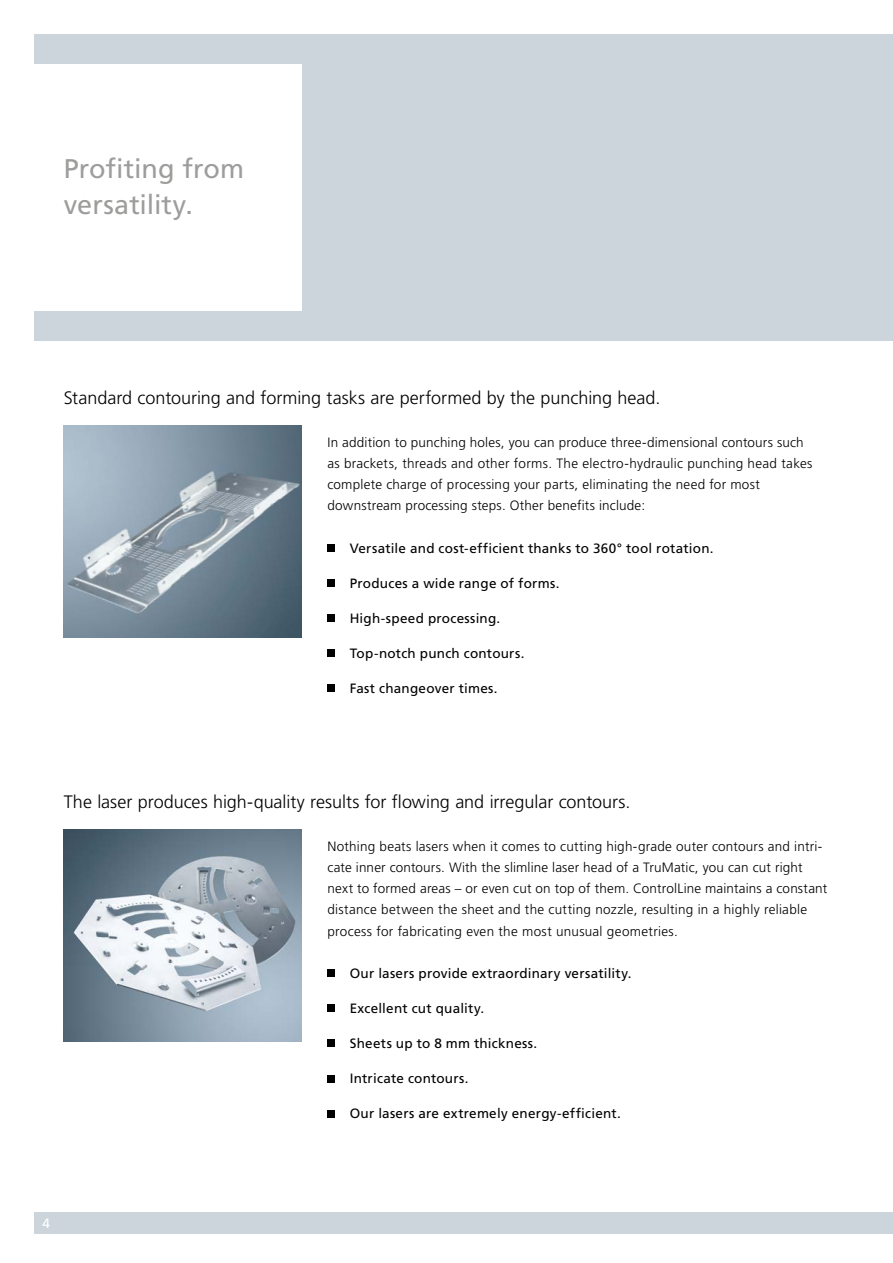
<style>
.page{position:relative;width:893px;height:1263px;background:#fff}
.page>*{position:absolute;margin:0;border:0;box-sizing:border-box;transform-origin:0 0}
.t1{font:27px/36.2px "Frutiger LT Pro";color:#9d9d9c}
.t2{font:300 18px "Frutiger LT Pro";color:#000}
.t3{font:300 13.5px/21.3px "Frutiger LT Pro";letter-spacing:.015em;color:#000}
.t4{font:13.5px "Frutiger LT Pro";letter-spacing:.015em;color:#000}
.t5{font:13.5px "Frutiger LT Pro";color:#fff}
</style>
<div class="page">
<div style="left:34px;top:1212px;width:859px;height:21px;background:#ccd5db"></div>
<div style="left:34px;top:34px;width:859px;height:306px;background:#ccd5db"></div>
<div style="left:0;top:64px;width:302px;height:246px;background:#fff"></div>
<img style="left:64px;top:425px;width:238px;height:213px">
<img style="left:64px;top:829px;width:238px;height:213px">
<div style="left:327px;top:544px;width:8px;height:8px;background:#000"></div>
<div style="left:327px;top:579px;width:8px;height:8px;background:#000"></div>
<div style="left:327px;top:615px;width:8px;height:7px;background:#000"></div>
<div style="left:327px;top:650px;width:8px;height:7px;background:#000"></div>
<div style="left:327px;top:685px;width:8px;height:7px;background:#000"></div>
<div style="left:327px;top:970px;width:8px;height:7px;background:#000"></div>
<div style="left:327px;top:1005px;width:8px;height:7px;background:#000"></div>
<div style="left:327px;top:1040px;width:8px;height:7px;background:#000"></div>
<div style="left:327px;top:1075px;width:8px;height:7px;background:#000"></div>
<div style="left:327px;top:1110px;width:8px;height:7px;background:#000"></div>
<h1 class="t1" style="left:64px;top:150px;width:182px">Profiting from versatility.</h1>
<h2 class="t2" style="left:64px;top:387px;width:598px">Standard contouring and forming tasks are performed by the punching head.</h2>
<p class="t3" style="left:327px;top:431px;width:486px">In addition to punching holes, you can produce three-dimensional contours such as brackets, threads and other forms. The electro-hydraulic punching head takes complete charge of processing your parts, eliminating the need for most downstream processing steps. Other benefits include:</p>
<p class="t4" style="left:350px;top:540px;width:365px">Versatile and cost-efficient thanks to 360° tool rotation.</p>
<p class="t4" style="left:350px;top:575px;width:211px">Produces a wide range of forms.</p>
<p class="t4" style="left:350px;top:610px;width:152px">High-speed processing.</p>
<p class="t4" style="left:350px;top:645px;width:176px">Top-notch punch contours.</p>
<p class="t4" style="left:350px;top:680px;width:149px">Fast changeover times.</p>
<h2 class="t2" style="left:64px;top:791px;width:568px">The laser produces high-quality results for flowing and irregular contours.</h2>
<p class="t3" style="left:327px;top:835px;width:501px">Nothing beats lasers when it comes to cutting high-grade outer contours and intri&shy;cate inner contours. With the slimline laser head of a TruMatic, you can cut right next to formed areas – or even cut on top of them. ControlLine maintains a constant distance between the sheet and the cutting nozzle, resulting in a highly reliable process for fabricating even the most unusual geometries.</p>
<p class="t4" style="left:350px;top:965px;width:283px">Our lasers provide extraordinary versatility.</p>
<p class="t4" style="left:350px;top:1000px;width:136px">Excellent cut quality.</p>
<p class="t4" style="left:350px;top:1035px;width:189px">Sheets up to 8 mm thickness.</p>
<p class="t4" style="left:350px;top:1071px;width:120px">Intricate contours.</p>
<p class="t4" style="left:350px;top:1106px;width:273px">Our lasers are extremely energy-efficient.</p>
<p class="t5" style="left:43px;top:1215px;width:9px">4</p>
</div>
